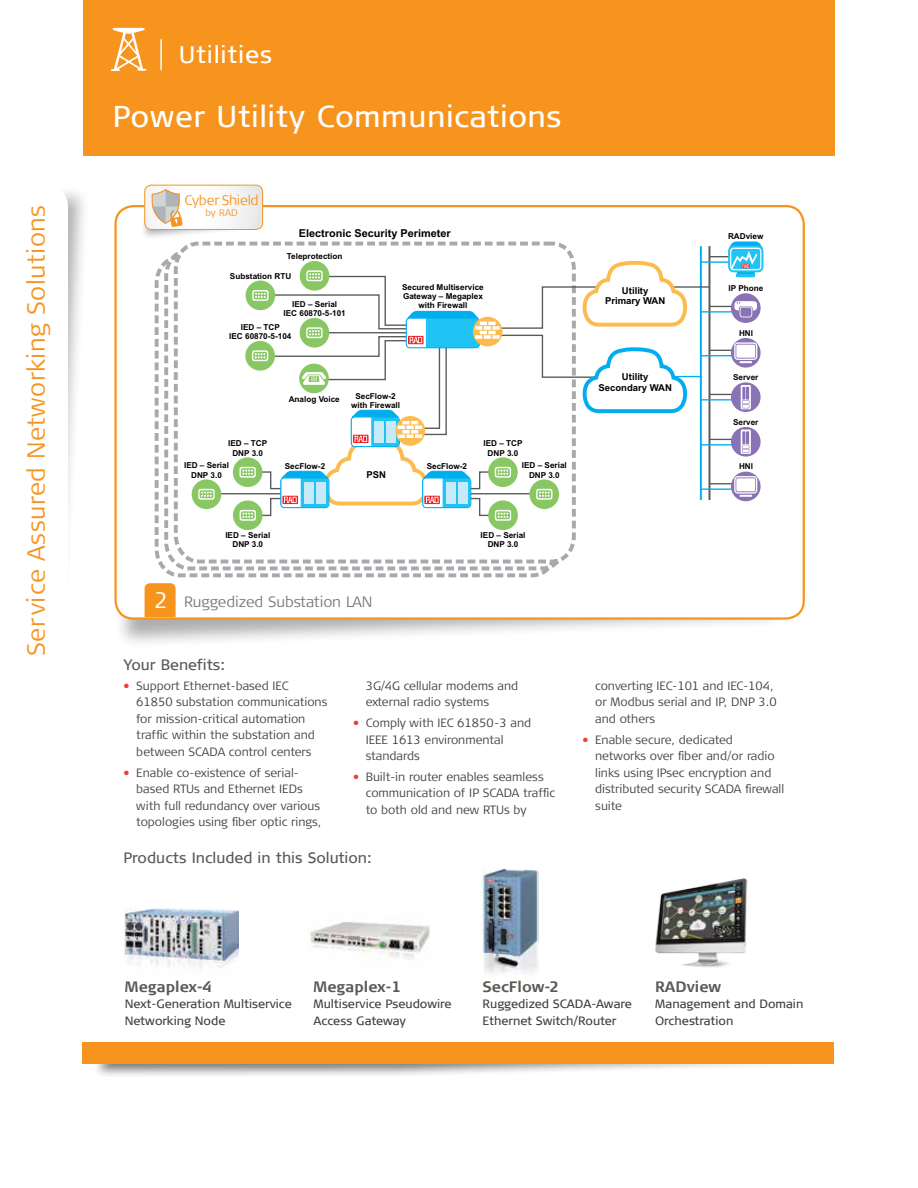
<style>
.page{position:relative;width:918px;height:1188px;background:#fff}
.page>*{position:absolute;margin:0;border:0;box-sizing:border-box;transform-origin:0 0}
.t1{font:30px "Signa Column";letter-spacing:.02em;color:#fff}
.t2{font:300 24.75px "Signa Column";letter-spacing:.02em;color:#f7941e}
.t3{font:24px "Signa Column";letter-spacing:.03em;color:#fff}
.t4{font:15px "Signa Column";color:#58595b}
.t5{font:700 15px "Signa Column";color:#58595b}
.t6{font:300 15px "Signa Column";letter-spacing:-.005em;color:#797a7d}
.t7{font:300 13.8px "Signa Column";letter-spacing:-.02em;color:#f7941e}
.t8{font:300 12px/16.5px "Signa Column";color:#414042}
.t9{font:12px/16.5px "Signa Column";color:#414042}
.t10{font:700 10.95px "Arial";color:#000}
.t11{font:700 9.6px/10.6px "Arial";color:#000;text-align:center}
.t12{font:300 9.45px "Signa Column";color:#f7941e}
.t13{font:700 8.1px/9.1px "Arial";color:#000;text-align:center}
.s1{font-size:22.5px;color:#fff}
.s2{font-weight:700;color:#ef4130}
</style>
<div class="page">
<div style="left:0;top:184px;width:91px;height:476px;background:#000;opacity:.5"></div>
<svg style="left:0;top:186px;width:68px;height:453px"></svg>
<div style="left:83px;top:0;width:752px;height:155px;background:#f7941e"></div>
<div style="left:92px;top:1047px;width:742px;height:32px;background:#000;opacity:.75"></div>
<div style="left:82px;top:1042px;width:752px;height:21px;background:#f7941e"></div>
<div style="left:114px;top:291px;width:676px;height:359px;background:#000;opacity:.5"></div>
<div style="left:116px;top:206px;width:688px;height:413px;background:#fff;border-radius:18px"></div>
<div style="left:114px;top:205px;width:691px;height:415px;border:2px solid #f7941e;border-radius:18px"></div>
<svg style="left:154px;top:263px;width:393px;height:315px"></svg>
<svg style="left:162px;top:256px;width:395px;height:316px"></svg>
<svg style="left:172px;top:241px;width:404px;height:324px"></svg>
<svg style="left:261px;top:255px;width:486px;height:181px"></svg>
<hr style="left:709px;top:246px;width:1px;height:254px;background:#58595b">
<hr style="left:709px;top:439px;width:36px;height:1px;background:#58595b">
<hr style="left:709px;top:483px;width:36px;height:1px;background:#58595b">
<hr style="left:701px;top:261px;width:45px;height:2px;background:#00aeef">
<hr style="left:701px;top:311px;width:44px;height:2px;background:#00aeef">
<hr style="left:701px;top:355px;width:44px;height:1px;background:#00aeef">
<hr style="left:701px;top:399px;width:45px;height:2px;background:#00aeef">
<hr style="left:700px;top:246px;width:2px;height:254px;background:#00aeef">
<hr style="left:701px;top:444px;width:45px;height:1px;background:#00aeef">
<hr style="left:701px;top:488px;width:45px;height:2px;background:#00aeef">
<svg style="left:728px;top:242px;width:35px;height:35px"></svg>
<div style="left:731px;top:293px;width:30px;height:30px;background:#8a73b4;border-radius:50%"></div>
<svg style="left:734px;top:301px;width:23px;height:16px"></svg>
<svg style="left:731px;top:382px;width:30px;height:30px"></svg>
<svg style="left:741px;top:385px;width:10px;height:24px"></svg>
<svg style="left:731px;top:338px;width:30px;height:30px"></svg>
<svg style="left:734px;top:342px;width:23px;height:21px"></svg>
<svg style="left:731px;top:427px;width:30px;height:30px"></svg>
<svg style="left:741px;top:430px;width:10px;height:24px"></svg>
<svg style="left:731px;top:472px;width:30px;height:29px"></svg>
<svg style="left:734px;top:476px;width:23px;height:21px"></svg>
<hr style="left:659px;top:286px;width:51px;height:2px;background:#58595b">
<hr style="left:650px;top:376px;width:51px;height:1px;background:#00aeef">
<svg style="left:581px;top:258px;width:108px;height:71px"></svg>
<svg style="left:581px;top:344px;width:108px;height:71px"></svg>
<hr style="left:326px;top:332px;width:89px;height:1px;background:#58595b">
<div style="left:246px;top:281px;width:29px;height:29px;background:#89c765;border-radius:50%"></div>
<svg style="left:252px;top:290px;width:17px;height:11px"></svg>
<div style="left:300px;top:261px;width:29px;height:30px;background:#89c765;border-radius:50%"></div>
<svg style="left:306px;top:270px;width:17px;height:11px"></svg>
<div style="left:245px;top:341px;width:30px;height:30px;background:#89c765;border-radius:50%"></div>
<svg style="left:252px;top:350px;width:16px;height:11px"></svg>
<div style="left:299px;top:364px;width:30px;height:29px;background:#89c765;border-radius:50%"></div>
<svg style="left:302px;top:372px;width:24px;height:13px"></svg>
<div style="left:300px;top:318px;width:29px;height:30px;background:#89c765;border-radius:50%"></div>
<svg style="left:306px;top:327px;width:17px;height:11px"></svg>
<svg style="left:473px;top:317px;width:30px;height:29px"></svg>
<svg style="left:406px;top:311px;width:94px;height:37px"></svg>
<div style="left:488px;top:500px;width:30px;height:30px;background:#89c765;border-radius:50%"></div>
<svg style="left:488px;top:457px;width:30px;height:30px"></svg>
<hr style="left:455px;top:493px;width:85px;height:1px;background:#58595b">
<div style="left:529px;top:479px;width:30px;height:30px;background:#89c765;border-radius:50%"></div>
<svg style="left:536px;top:489px;width:16px;height:11px"></svg>
<div style="left:233px;top:500px;width:30px;height:30px;background:#89c765;border-radius:50%"></div>
<div style="left:233px;top:457px;width:29px;height:30px;background:#89c765;border-radius:50%"></div>
<hr style="left:210px;top:493px;width:86px;height:1px;background:#58595b">
<div style="left:192px;top:479px;width:29px;height:30px;background:#89c765;border-radius:50%"></div>
<svg style="left:198px;top:489px;width:17px;height:11px"></svg>
<svg style="left:239px;top:410px;width:272px;height:111px"></svg>
<hr style="left:160px;top:39px;width:2px;height:31px;background:#fff">
<svg style="left:145px;top:583px;width:31px;height:34px"></svg>
<svg style="left:110px;top:27px;width:37px;height:44px"></svg>
<div style="left:140px;top:186px;width:117px;height:55px;background:#000;opacity:.5"></div>
<div style="left:144px;top:185px;width:119px;height:45px;border:1px solid #f7941e;border-radius:7px"></div>
<svg style="left:145px;top:185px;width:118px;height:44px"></svg>
<img style="left:655px;top:878px;width:93px;height:89px">
<img style="left:482px;top:869px;width:56px;height:105px">
<img style="left:124px;top:908px;width:115px;height:60px">
<img style="left:309px;top:921px;width:121px;height:40px">
<h2 class="t2" style="left:22px;top:656px;width:452px;rotate:-90deg">Service Assured Networking Solutions</h2>
<h3 class="t3" style="left:179px;top:41px;width:95px">Utilities</h3>
<h1 class="t1" style="left:113px;top:99px;width:450px">Power Utility Communications</h1>
<p class="t7" style="left:185px;top:193px;width:76px">Cyber Shield</p>
<p class="t12" style="left:206px;top:207px;width:34px">by RAD</p>
<p class="t10" style="left:299px;top:229px;width:153px">Electronic Security Perimeter</p>
<p class="t13" style="left:287px;top:252px;width:57px">Teleprotection</p>
<p class="t13" style="left:230px;top:272px;width:63px">Substation RTU</p>
<p class="t13" style="left:284px;top:300px;width:64px">IED – Serial<br>IEC 60870-5-101</p>
<p class="t13" style="left:229px;top:323px;width:64px">IED – TCP<br>IEC 60870-5-104</p>
<p class="t13" style="left:402px;top:284px;width:83px">Secured Multiservice<br>Gateway – Megaplex with Firewall</p>
<p class="t13" style="left:228px;top:440px;width:41px">IED – TCP<br>DNP 3.0</p>
<p class="t13" style="left:289px;top:395px;width:53px">Analog Voice</p>
<p class="t13" style="left:351px;top:392px;width:51px">SecFlow-2 with Firewall</p>
<p class="t13" style="left:184px;top:462px;width:46px">IED – Serial<br>DNP 3.0</p>
<p class="t11" style="left:366px;top:471px;width:21px">PSN</p>
<p class="t13" style="left:285px;top:462px;width:42px">SecFlow-2</p>
<p class="t13" style="left:427px;top:462px;width:42px">SecFlow-2</p>
<p class="t13" style="left:483px;top:440px;width:41px">IED – TCP<br>DNP 3.0</p>
<p class="t13" style="left:522px;top:462px;width:46px">IED – Serial<br>DNP 3.0</p>
<p class="t11" style="left:605px;top:286px;width:62px">Utility<br>Primary WAN</p>
<p class="t11" style="left:598px;top:372px;width:75px">Utility<br>Secondary WAN</p>
<p class="t13" style="left:728px;top:233px;width:37px">RADview</p>
<p class="t13" style="left:729px;top:285px;width:36px">IP Phone</p>
<p class="t13" style="left:739px;top:329px;width:16px">HNI</p>
<p class="t13" style="left:733px;top:374px;width:27px">Server</p>
<p class="t13" style="left:733px;top:418px;width:27px">Server</p>
<p class="t13" style="left:739px;top:463px;width:16px">HNI</p>
<p class="t13" style="left:225px;top:532px;width:46px">IED – Serial<br>DNP 3.0</p>
<p class="t6" style="left:154px;top:593px;width:220px"><span class="s1">2</span> Ruggedized Substation LAN</p>
<p class="t4" style="left:124px;top:656px;width:103px">Your Benefits:</p>
<p class="t13" style="left:481px;top:532px;width:46px">IED – Serial<br>DNP 3.0</p>
<p class="t8" style="left:136px;top:678px;width:193px;text-indent:-13px"><span class="s2">•</span> Support Ethernet-based IEC<br>61850 substation communications for mission-critical automation traffic within the substation and between SCADA control centers</p>
<p class="t8" style="left:136px;top:764px;width:187px;text-indent:-13px"><span class="s2">•</span> Enable co-existence of serial&shy;based RTUs and Ethernet IEDs with full redundancy over various topologies using fiber optic rings,</p>
<p class="t8" style="left:366px;top:678px;width:154px">3G/4G cellular modems and external radio systems</p>
<p class="t8" style="left:366px;top:715px;width:167px;text-indent:-13px"><span class="s2">•</span> Comply with IEC 61850-3 and<br>IEEE 1613 environmental standards</p>
<p class="t8" style="left:366px;top:769px;width:191px;text-indent:-13px"><span class="s2">•</span> Built-in router enables seamless communication of IP SCADA traffic to both old and new RTUs by</p>
<p class="t4" style="left:124px;top:849px;width:249px">Products Included in this Solution:</p>
<p class="t8" style="left:595px;top:677px;width:183px">converting IEC-101 and IEC-104, or Modbus serial and IP, DNP 3.0 and others</p>
<p class="t8" style="left:595px;top:731px;width:190px;text-indent:-13px"><span class="s2">•</span> Enable secure, dedicated networks over fiber and/or radio links using IPsec encryption and distributed security SCADA firewall suite</p>
<p class="t5" style="left:125px;top:978px;width:89px">Megaplex-4</p>
<p class="t9" style="left:125px;top:996px;width:169px">Next-Generation Multiservice<br>Networking Node</p>
<p class="t5" style="left:314px;top:978px;width:89px">Megaplex-1</p>
<p class="t9" style="left:314px;top:996px;width:140px">Multiservice Pseudowire<br>Access Gateway</p>
<p class="t5" style="left:483px;top:978px;width:78px">SecFlow-2</p>
<p class="t9" style="left:483px;top:996px;width:151px">Ruggedized SCADA-Aware<br>Ethernet Switch/Router</p>
<p class="t5" style="left:655px;top:978px;width:67px">RADview</p>
<p class="t9" style="left:655px;top:996px;width:150px">Management and Domain<br>Orchestration</p>
</div>
